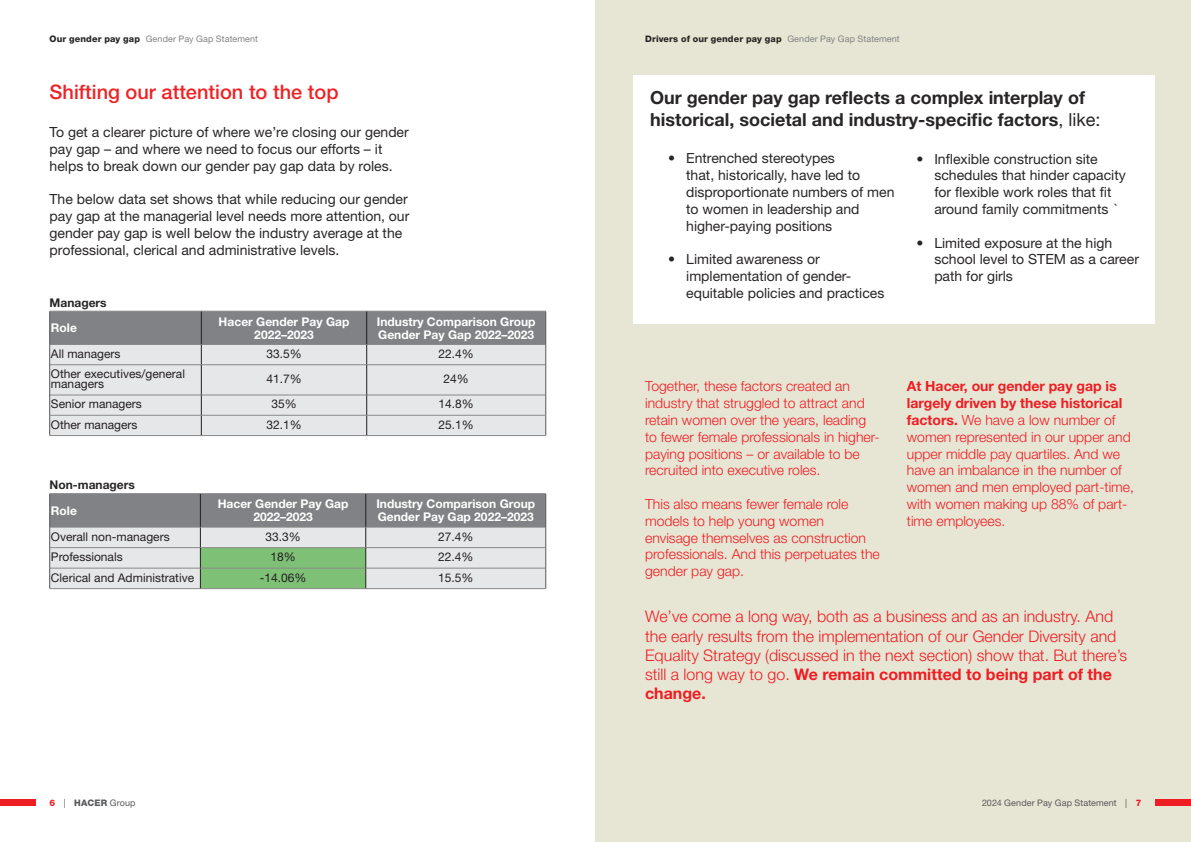
<style>
.page{position:relative;width:1191px;height:842px;background:#fff}
.page>*{position:absolute;margin:0;border:0;box-sizing:border-box;transform-origin:0 0}
.t1{font:500 20px "Helvetica Neue LT Std";color:#ee2325}
.t2{font:700 18px/21.6px "Helvetica Neue LT Std";color:#282526}
.t3{font:300 16px/19.2px "Helvetica Neue LT Std";color:#ee1d23}
.t4{font:14px/16.8px "Helvetica Neue LT Std";color:#282526}
.t5{font:300 14px/16.8px "Helvetica Neue LT Std";color:#ee1d23}
.t6{font:12px/10px "Helvetica Neue LT Std";color:#231f20}
.t7{font:700 12px/13px "Helvetica Neue LT Std";color:#fff;text-align:center}
.t8{font:700 12px "Helvetica Neue LT Std";color:#282526}
.t9{font:800 9px "Helvetica Neue LT Std";letter-spacing:.01em;color:#282526}
.t10{font:9px "Helvetica Neue LT Std";letter-spacing:.01em;color:#57585a}
.t11{font:9px "Helvetica Neue LT Std";letter-spacing:.01em;color:#808285}
.s1{font-weight:800;color:#282526}
.s2{font-weight:400;color:#808285}
.s3{font-weight:400}
.s4{font-weight:700}
.s5{font-weight:800;color:#ee1d23}
.s6{font-weight:800}
</style>
<div class="page">
<div style="left:595px;top:0;width:596px;height:842px;background:#e7e5d4"></div>
<div style="left:51px;top:365px;width:494px;height:70px;background:#e6e7e9"></div>
<hr style="left:50px;top:395px;width:151px;height:1px;background:#8a898a">
<hr style="left:201px;top:395px;width:166px;height:1px;background:#8a898a">
<hr style="left:367px;top:395px;width:178px;height:1px;background:#8a898a">
<hr style="left:50px;top:435px;width:151px;height:1px;background:#8a898a">
<hr style="left:201px;top:435px;width:166px;height:1px;background:#8a898a">
<hr style="left:367px;top:435px;width:179px;height:1px;background:#8a898a">
<hr style="left:50px;top:365px;width:1px;height:30px;background:#57585a">
<hr style="left:545px;top:365px;width:1px;height:30px;background:#57585a">
<svg style="left:50px;top:395px;width:1px;height:40px"></svg>
<svg style="left:545px;top:395px;width:1px;height:40px"></svg>
<svg style="left:50px;top:311px;width:496px;height:54px;background:#a4a5a8"></svg>
<hr style="left:201px;top:365px;width:1px;height:30px;background:#231f20">
<hr style="left:366px;top:365px;width:1px;height:30px;background:#231f20">
<svg style="left:201px;top:395px;width:1px;height:40px"></svg>
<svg style="left:366px;top:395px;width:1px;height:40px"></svg>
<hr style="left:50px;top:415px;width:151px;height:1px;background:#8a898a">
<hr style="left:201px;top:415px;width:166px;height:1px;background:#8a898a">
<hr style="left:367px;top:415px;width:178px;height:1px;background:#8a898a">
<hr style="left:50px;top:493px;width:150px;height:1px;background:#8a898a">
<hr style="left:200px;top:493px;width:166px;height:1px;background:#8a898a">
<hr style="left:366px;top:493px;width:180px;height:1px;background:#8a898a">
<svg style="left:50px;top:494px;width:496px;height:95px;background:#b0bab2"></svg>
<div style="left:634px;top:75px;width:521px;height:248px;background:#fff"></div>
<div style="left:0;top:799px;width:36px;height:7px;background:#ee1d23"></div>
<div style="left:1155px;top:799px;width:36px;height:7px;background:#ee1d23"></div>
<p class="t11" style="left:50px;top:34px;width:210px"><span class="s1">Our gender pay gap</span> Gender Pay Gap Statement</p>
<p class="t1" style="left:50px;top:80px;width:290px">Shifting our attention to the top</p>
<p class="t4" style="left:50px;top:123px;width:361px">To get a clearer picture of where we’re closing our gender pay gap – and where we need to focus our efforts – it helps to break down our gender pay gap data by roles.</p>
<p class="t4" style="left:50px;top:191px;width:361px">The below data set shows that while reducing our gender pay gap at the managerial level needs more attention, our gender pay gap is well below the industry average at the professional, clerical and administrative levels.</p>
<p class="t8" style="left:50px;top:295px;width:59px">Managers</p>
<p class="t7" style="left:51px;top:321px;width:27px">Role</p>
<p class="t7" style="left:219px;top:315px;width:132px">Hacer Gender Pay Gap<br>2022–2023</p>
<p class="t7" style="left:377px;top:315px;width:160px;text-align:left">Industry Comparison Group<br>Gender Pay Gap 2022–2023</p>
<p class="t6" style="left:51px;top:348px;width:71px">All managers</p>
<p class="t6" style="left:266px;top:348px;width:37px">33.5%</p>
<p class="t6" style="left:438px;top:348px;width:37px">22.4%</p>
<p class="t6" style="left:51px;top:369px;width:136px">Other executives/general managers</p>
<p class="t6" style="left:266px;top:374px;width:37px">41.7%</p>
<p class="t6" style="left:443px;top:374px;width:27px">24%</p>
<p class="t6" style="left:51px;top:399px;width:92px">Senior managers</p>
<p class="t6" style="left:271px;top:399px;width:27px">35%</p>
<p class="t6" style="left:438px;top:399px;width:37px">14.8%</p>
<p class="t6" style="left:51px;top:419px;width:88px">Other managers</p>
<p class="t6" style="left:266px;top:419px;width:37px">32.1%</p>
<p class="t6" style="left:438px;top:419px;width:37px">25.1%</p>
<p class="t8" style="left:50px;top:478px;width:87px">Non-managers</p>
<p class="t7" style="left:51px;top:504px;width:27px">Role</p>
<p class="t7" style="left:218px;top:497px;width:132px">Hacer Gender Pay Gap<br>2022–2023</p>
<p class="t7" style="left:376px;top:497px;width:160px;text-align:left">Industry Comparison Group<br>Gender Pay Gap 2022–2023</p>
<p class="t6" style="left:51px;top:531px;width:120px">Overall non-managers</p>
<p class="t6" style="left:265px;top:531px;width:37px">33.3%</p>
<p class="t6" style="left:438px;top:531px;width:37px">27.4%</p>
<p class="t6" style="left:51px;top:552px;width:73px">Professionals</p>
<p class="t6" style="left:270px;top:552px;width:27px">18%</p>
<p class="t6" style="left:438px;top:552px;width:37px">22.4%</p>
<p class="t6" style="left:51px;top:572px;width:145px">Clerical and Administrative</p>
<p class="t6" style="left:260px;top:572px;width:48px">-14.06%</p>
<p class="t6" style="left:438px;top:572px;width:37px">15.5%</p>
<p class="t9" style="left:645px;top:34px;width:256px">Drivers of our gender pay gap <span class="s2">Gender Pay Gap Statement</span></p>
<p class="t2" style="left:650px;top:87px;width:452px">Our gender pay gap reflects a complex interplay of historical, societal and industry-specific factors<span class="s3">, like:</span></p>
<p class="t4" style="left:686px;top:150px;width:210px;text-indent:-18px">• Entrenched stereotypes<br>that, historically, have led to disproportionate numbers of men to women in leadership and higher-paying positions</p>
<p class="t4" style="left:686px;top:251px;width:200px;text-indent:-18px">• Limited awareness or implementation of gender&shy;equitable policies and practices</p>
<p class="t4" style="left:934px;top:150px;width:193px;text-indent:-18px">• Inflexible construction site schedules that hinder capacity for flexible work roles that fit around family commitments `</p>
<p class="t4" style="left:934px;top:234px;width:206px;text-indent:-18px">• Limited exposure at the high school level to STEM as a career path for girls</p>
<p class="t5" style="left:645px;top:378px;width:236px">Together, these factors created an industry that struggled to attract and retain women over the years, leading to fewer female professionals in higher&shy;paying positions – or available to be recruited into executive roles.</p>
<p class="t5" style="left:645px;top:495px;width:236px">This also means fewer female role models to help young women envisage themselves as construction professionals. And this perpetuates the gender pay gap.</p>
<p class="t5" style="left:907px;top:378px;width:229px"><span class="s4">At Hacer, our gender pay gap is largely driven by these historical factors.</span> We have a low number of women represented in our upper and upper middle pay quartiles. And we have an imbalance in the number of women and men employed part-time, with women making up 88% of part&shy;time employees.</p>
<p class="t3" style="left:645px;top:607px;width:483px">We’ve come a long way, both as a business and as an industry. And the early results from the implementation of our Gender Diversity and Equality Strategy (discussed in the next section) show that. But there’s still a long way to go. <span class="s4">We remain committed to being part of the change.</span></p>
<p class="t10" style="left:50px;top:797px;width:87px"><span class="s5">6</span> | <span class="s6">HACER</span> Group</p>
<p class="t10" style="left:982px;top:797px;width:161px">2024 Gender Pay Gap Statement | <span class="s5">7</span></p>
</div>
